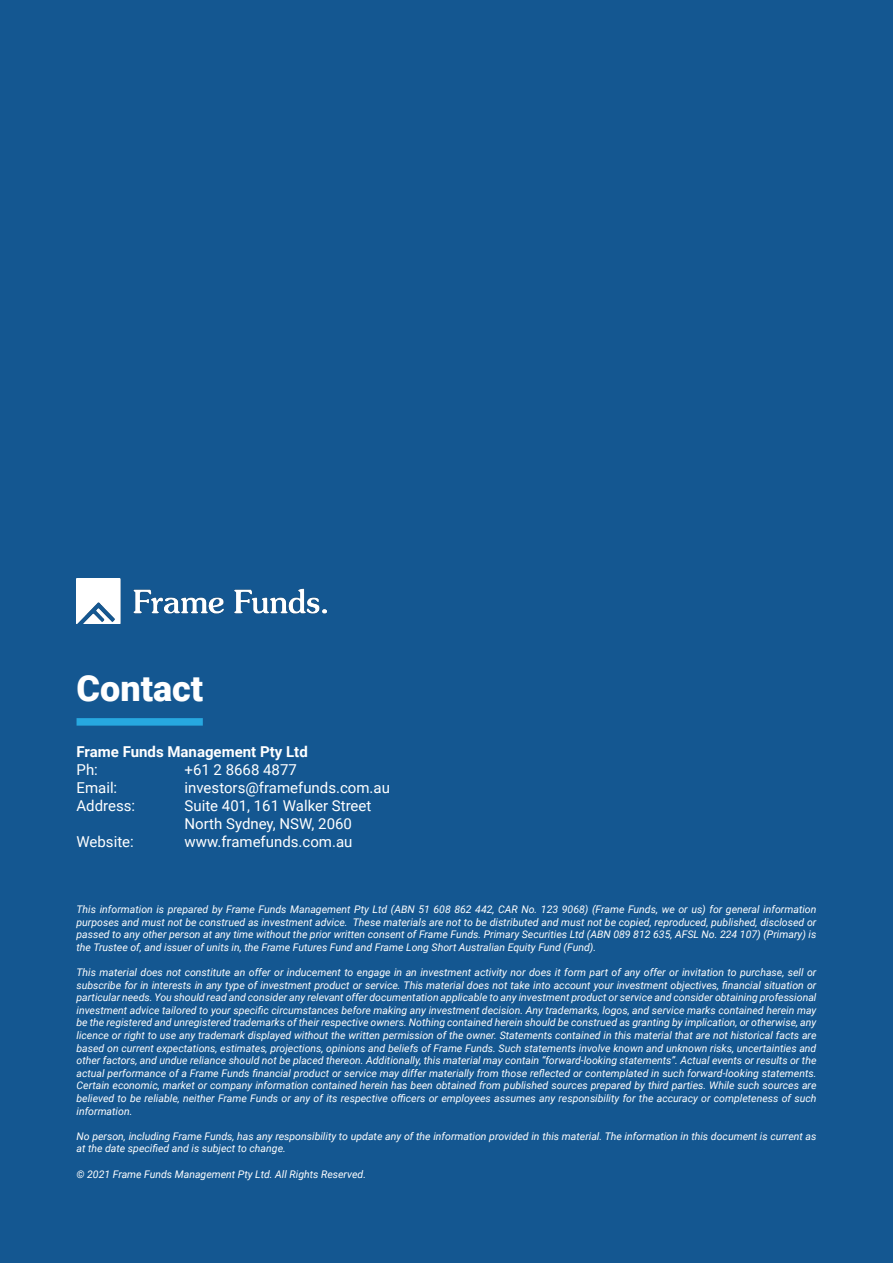
<style>
.page{position:relative;width:893px;height:1263px;background:#145791}
.page>*{position:absolute;margin:0;border:0;box-sizing:border-box;transform-origin:0 0}
.t1{font:900 36px "Roboto";color:#fff}
.t2{font:15px "Roboto";color:#fff}
.t3{font:700 15px "Roboto";color:#fff}
.t4{font:italic 10.5px/12.6px "Roboto";color:#fff;text-align:justify}
</style>
<div class="page">
<div style="left:77px;top:718px;width:126px;height:8px;background:#27a8e0"></div>
<img style="left:77px;top:578px;width:249px;height:46px">
<p class="t1" style="left:77px;top:663px;width:128px">Contact</p>
<p class="t3" style="left:77px;top:741px;width:233px">Frame Funds Management Pty Ltd</p>
<p class="t2" style="left:77px;top:759px;width:23px">Ph:</p>
<p class="t2" style="left:185px;top:759px;width:114px">+61 2 8668 4877</p>
<p class="t2" style="left:77px;top:777px;width:42px">Email:</p>
<p class="t2" style="left:185px;top:777px;width:207px">investors@framefunds.com.au</p>
<p class="t2" style="left:77px;top:795px;width:60px">Address:</p>
<p class="t2" style="left:185px;top:795px;width:188px">Suite 401, 161 Walker Street</p>
<p class="t2" style="left:185px;top:813px;width:169px">North Sydney, NSW, 2060</p>
<p class="t2" style="left:77px;top:831px;width:59px">Website:</p>
<p class="t2" style="left:185px;top:831px;width:169px">www.framefunds.com.au</p>
<p class="t4" style="left:77px;top:902px;width:741px">This information is prepared by Frame Funds Management Pty Ltd (ABN 51 608 862 442, CAR No. 123 9068) (Frame Funds, we or us) for general information purposes and must not be construed as investment advice. These materials are not to be distributed and must not be copied, reproduced, published, disclosed or passed to any other person at any time without the prior written consent of Frame Funds. Primary Securities Ltd (ABN 089 812 635, AFSL No. 224 107) (Primary) is the Trustee of, and issuer of units in, the Frame Futures Fund and Frame Long Short Australian Equity Fund (Fund).</p>
<p class="t4" style="left:77px;top:965px;width:741px">This material does not constitute an offer or inducement to engage in an investment activity nor does it form part of any offer or invitation to purchase, sell or subscribe for in interests in any type of investment product or service. This material does not take into account your investment objectives, financial situation or particular needs. You should read and consider any relevant offer documentation applicable to any investment product or service and consider obtaining professional investment advice tailored to your specific circumstances before making any investment decision. Any trademarks, logos, and service marks contained herein may be the registered and unregistered trademarks of their respective owners. Nothing contained herein should be construed as granting by implication, or otherwise, any licence or right to use any trademark displayed without the written permission of the owner. Statements contained in this material that are not historical facts are based on current expectations, estimates, projections, opinions and beliefs of Frame Funds. Such statements involve known and unknown risks, uncertainties and other factors, and undue reliance should not be placed thereon. Additionally, this material may contain “forward-looking statements”. Actual events or results or the actual performance of a Frame Funds financial product or service may differ materially from those reflected or contemplated in such forward-looking statements.<br>Certain economic, market or company information contained herein has been obtained from published sources prepared by third parties. While such sources are believed to be reliable, neither Frame Funds or any of its respective officers or employees assumes any responsibility for the accuracy or completeness of such information.</p>
<p class="t4" style="left:77px;top:1129px;width:741px">No person, including Frame Funds, has any responsibility to update any of the information provided in this material. The information in this document is current as at the date specified and is subject to change.</p>
<p class="t4" style="left:77px;top:1167px;width:291px">© 2021 Frame Funds Management Pty Ltd. All Rights Reserved.</p>
</div>
